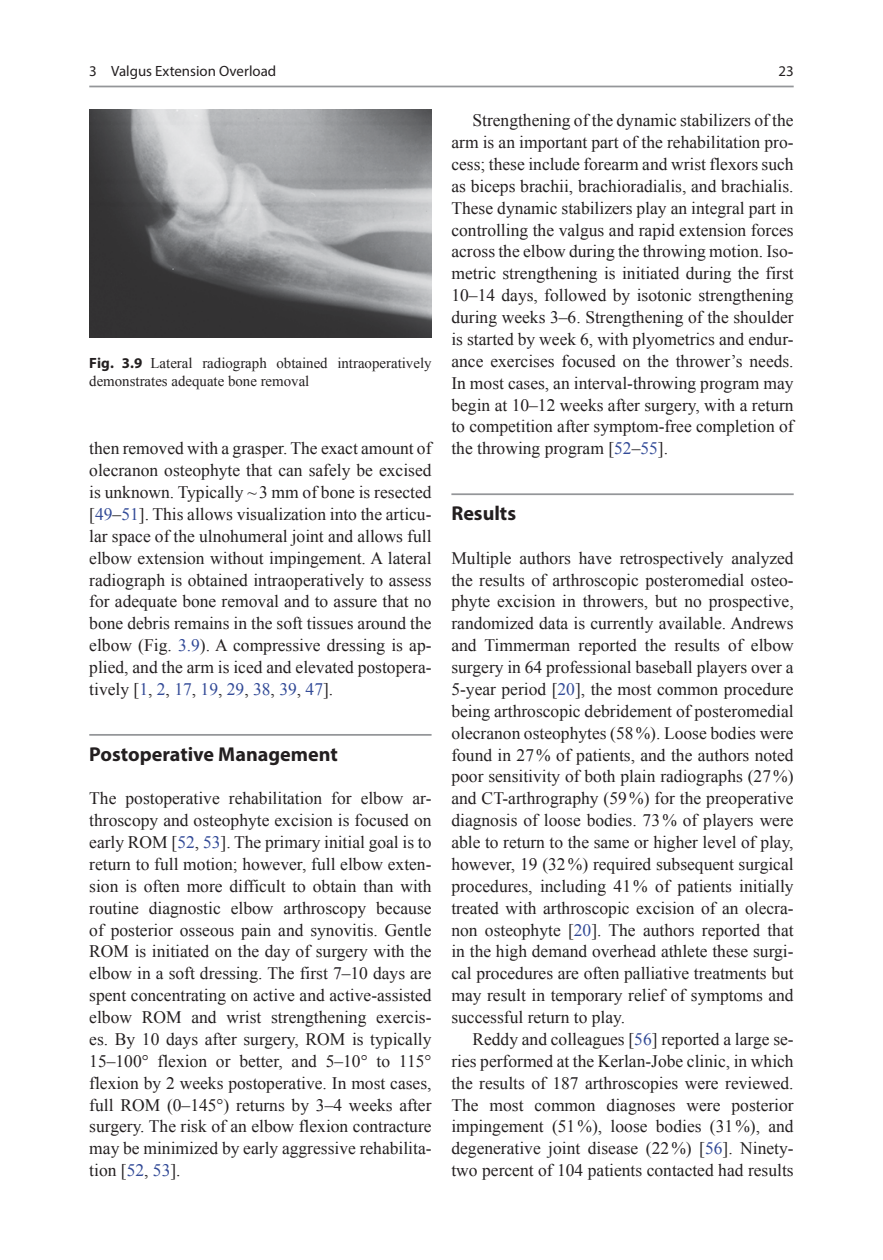
<style>
.page{position:relative;width:883px;height:1260px;background:#fff}
.page>*{position:absolute;margin:0;border:0;box-sizing:border-box;transform-origin:0 0}
.t1{font:20.12px "Myriad Pro Bold 2";color:#231f20}
.t2{font:17.5px/21.9px "Times New Roman";color:#231f20;text-align:justify}
.t3{font:14.88px/17.5px "Times New Roman";color:#231f20}
.t4{font:14.88px "Myriad Pro Regular 7";color:#231f20}
.t5{font:14.88px "Myriad Pro Regular 2";color:#231f20}
.s1{font-family:"Myriad Pro Bold 2"}
.s2{color:#324a97}
</style>
<div class="page">
<hr style="left:89px;top:86px;width:705px;height:1px;background:#949699">
<hr style="left:89px;top:734px;width:343px;height:2px;background:#949699">
<hr style="left:451px;top:493px;width:343px;height:2px;background:#949699">
<img style="left:89px;top:109px;width:343px;height:228px">
<p class="t4" style="left:89px;top:62px;width:188px">3 Valgus Extension Overload</p>
<p class="t5" style="left:778px;top:62px;width:17px">23</p>
<p class="t3" style="left:89px;top:354px;width:344px"><span class="s1">Fig. 3.9</span> Lateral radiograph obtained intraoperatively demonstrates adequate bone removal</p>
<p class="t2" style="left:89px;top:437px;width:344px">then removed with a grasper. The exact amount of olecranon osteophyte that can safely be excised is unknown. Typically ~3 mm of bone is resected [<span class="s2">49</span>–<span class="s2">51</span>]. This allows visualization into the articu&shy;lar space of the ulnohumeral joint and allows full elbow extension without impingement. A lateral radiograph is obtained intraoperatively to assess for adequate bone removal and to assure that no bone debris remains in the soft tissues around the elbow (Fig. <span class="s2">3.9</span>). A compressive dressing is ap&shy;plied, and the arm is iced and elevated postopera&shy;tively [<span class="s2">1</span>, <span class="s2">2</span>, <span class="s2">17</span>, <span class="s2">19</span>, <span class="s2">29</span>, <span class="s2">38</span>, <span class="s2">39</span>, <span class="s2">47</span>].</p>
<p class="t1" style="left:89px;top:741px;width:250px">Postoperative Management</p>
<p class="t2" style="left:89px;top:787px;width:344px">The postoperative rehabilitation for elbow ar&shy;throscopy and osteophyte excision is focused on early ROM [<span class="s2">52</span>, <span class="s2">53</span>]. The primary initial goal is to return to full motion; however, full elbow exten&shy;sion is often more difficult to obtain than with routine diagnostic elbow arthroscopy because of posterior osseous pain and synovitis. Gentle ROM is initiated on the day of surgery with the elbow in a soft dressing. The first 7–10 days are spent concentrating on active and active-assisted elbow ROM and wrist strengthening exercis&shy;es. By 10 days after surgery, ROM is typically 15–100° flexion or better, and 5–10° to 115° flexion by 2 weeks postoperative. In most cases, full ROM (0–145°) returns by 3–4 weeks after surgery. The risk of an elbow flexion contracture may be minimized by early aggressive rehabilita&shy;tion [<span class="s2">52</span>, <span class="s2">53</span>].</p>
<p class="t2" style="left:451px;top:109px;width:344px;text-indent:21px">Strengthening of the dynamic stabilizers of the arm is an important part of the rehabilitation pro&shy;cess; these include forearm and wrist flexors such as biceps brachii, brachioradialis, and brachialis.<br>These dynamic stabilizers play an integral part in controlling the valgus and rapid extension forces across the elbow during the throwing motion. Iso&shy;metric strengthening is initiated during the first 10–14 days, followed by isotonic strengthening during weeks 3–6. Strengthening of the shoulder is started by week 6, with plyometrics and endur&shy;ance exercises focused on the thrower’s needs.<br>In most cases, an interval-throwing program may begin at 10–12 weeks after surgery, with a return to competition after symptom-free completion of the throwing program [<span class="s2">52</span>–<span class="s2">55</span>].</p>
<p class="t1" style="left:451px;top:500px;width:66px">Results</p>
<p class="t2" style="left:451px;top:547px;width:344px">Multiple authors have retrospectively analyzed the results of arthroscopic posteromedial osteo&shy;phyte excision in throwers, but no prospective, randomized data is currently available. Andrews and Timmerman reported the results of elbow surgery in 64 professional baseball players over a 5-year period [<span class="s2">20</span>], the most common procedure being arthroscopic debridement of posteromedial olecranon osteophytes (58%). Loose bodies were found in 27% of patients, and the authors noted poor sensitivity of both plain radiographs (27%) and CT-arthrography (59%) for the preoperative diagnosis of loose bodies. 73% of players were able to return to the same or higher level of play, however, 19 (32%) required subsequent surgical procedures, including 41% of patients initially treated with arthroscopic excision of an olecra&shy;non osteophyte [<span class="s2">20</span>]. The authors reported that in the high demand overhead athlete these surgi&shy;cal procedures are often palliative treatments but may result in temporary relief of symptoms and successful return to play.</p>
<p class="t2" style="left:451px;top:1028px;width:344px;text-indent:21px">Reddy and colleagues [<span class="s2">56</span>] reported a large se&shy;ries performed at the Kerlan-Jobe clinic, in which the results of 187 arthroscopies were reviewed.<br>The most common diagnoses were posterior impingement (51%), loose bodies (31%), and degenerative joint disease (22%) [<span class="s2">56</span>]. Ninety&shy;two percent of 104 patients contacted had results</p>
</div>
